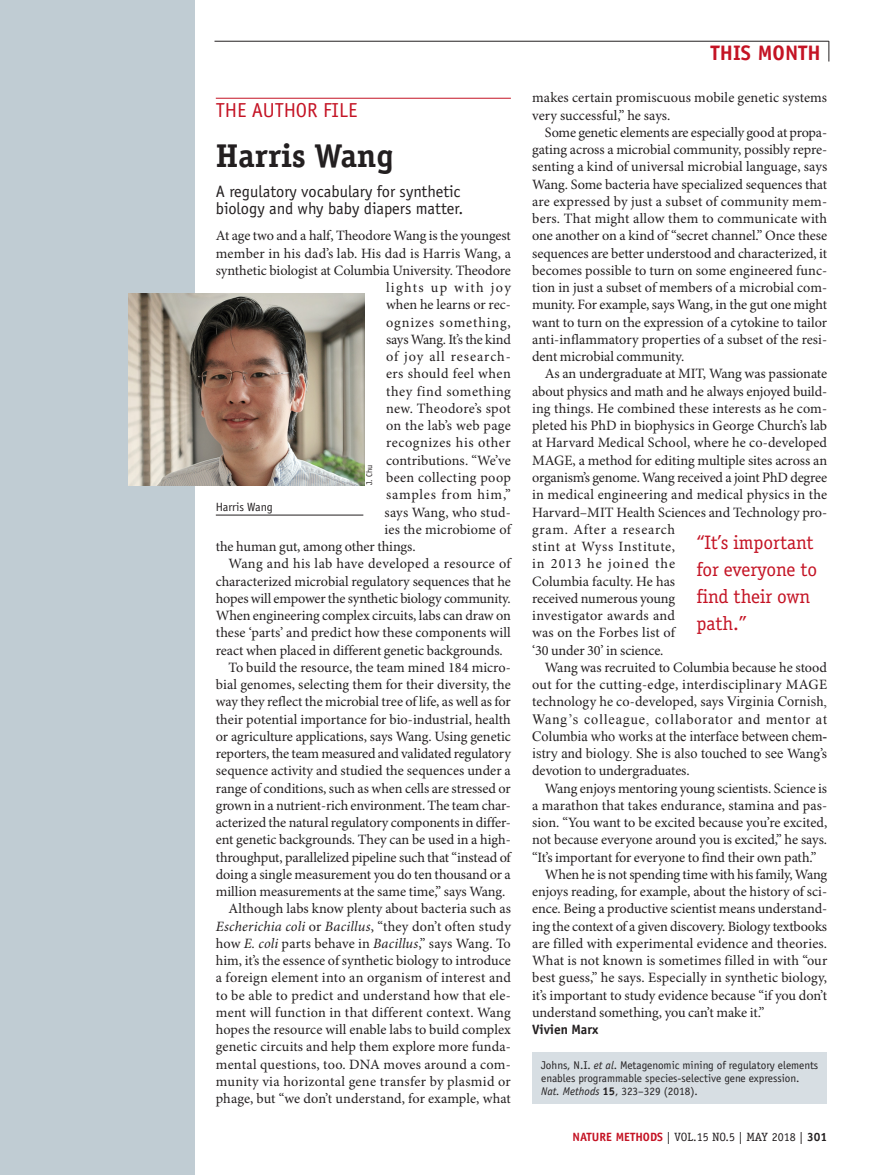
<style>
.page{position:relative;width:891px;height:1175px;background:#fff}
.page>*{position:absolute;margin:0;border:0;box-sizing:border-box;transform-origin:0 0}
.HEAD_large__serif{font:700 33px "Officina Serif Std";letter-spacing:-.005em;color:#231f20}
.t1{font:700 21px "Officina Sans Std";color:#c41324}
.TM-head_red_rule{font:20.25px "Officina Sans Std";color:#c41324}
.QUOTE{font:19.5px/27px "Officina Serif Std";letter-spacing:-.005em;color:#c41324}
.TM-Intro{font:16.5px/17.2px "Officina Sans Std";color:#231f20}
.TEXT_indent{font:14.25px/17.2px "Minion Pro";color:#231f20;text-align:justify}
.TEXT_1st{font:14.25px "Minion Pro";letter-spacing:.01em;color:#231f20}
.TEXT_1st-2{font:14.25px "Minion Pro";letter-spacing:-.01em;color:#231f20}
.TEXT_1st-3{font:14.25px "Minion Pro";letter-spacing:-.015em;color:#231f20}
.TEXT_1st-4{font:14.25px "Minion Pro";letter-spacing:.04em;color:#231f20}
.TEXT_1st-5{font:14.25px "Minion Pro";letter-spacing:.03em;color:#231f20}
.TEXT_1st-6{font:14.25px "Minion Pro";letter-spacing:.06em;color:#231f20}
.TEXT_1st-7{font:14.25px "Minion Pro";letter-spacing:.065em;color:#231f20}
.TEXT_1st-8{font:14.25px "Minion Pro";letter-spacing:.035em;color:#231f20}
.TEXT_1st-9{font:14.25px "Minion Pro";letter-spacing:.055em;color:#231f20}
.TEXT_1st-10{font:14.25px "Minion Pro";letter-spacing:.095em;color:#231f20}
.AUTHOR_res_high{font:700 13.5px "Officina Sans Std";letter-spacing:-.005em;color:#231f20}
.t2{font:12px "Officina Serif Std";color:#231f20}
.CAPTION_figure_rule{font:12px "Officina Sans Std";color:#231f20}
.REFS{font:11.25px/13.2px "Officina Sans Std";color:#231f20}
.CAPTION_photo_credit{font:8.25px "Officina Sans Std";color:#231f20}
.s1{font-style:italic}
.s2{font-family:"Times New Roman"}
.s3{font-weight:700}
.s4{font-family:"Officina Sans Std";font-weight:700;color:#c41324}
.s5{font-family:"Officina Sans Std";font-weight:700}
</style>
<div class="page">
<div style="left:0;top:0;width:195px;height:1174px;background:#c0ccd3"></div>
<hr style="left:215px;top:41px;width:614px;height:1px;background:#231f20">
<svg style="left:829px;top:41px;width:1px;height:21px"></svg>
<div style="left:533px;top:1052px;width:294px;height:51px;background:#d7dee3"></div>
<hr style="left:216px;top:98px;width:295px;height:1px;background:#c41324">
<img style="left:128px;top:293px;width:237px;height:192px">
<hr style="left:216px;top:515px;width:147px;height:1px;background:#231f20">
<p class="TM-head_red_rule" style="left:216px;top:98px;width:143px">THE AUTHOR FILE</p>
<p class="HEAD_large__serif" style="left:216px;top:135px;width:179px">Harris Wang</p>
<p class="TM-Intro" style="left:216px;top:183px;width:249px">A regulatory vocabulary for synthetic biology and why baby diapers matter.</p>
<p class="TEXT_1st-2" style="left:216px;top:227px;width:297px">At age two and a half, Theodore Wang is the youngest</p>
<p class="TEXT_1st" style="left:216px;top:244px;width:297px">member in his dad’s lab. His dad is Harris Wang, a</p>
<p class="TEXT_1st" style="left:216px;top:262px;width:297px">synthetic biologist at Columbia University. Theodore</p>
<p class="TEXT_1st-10" style="left:386px;top:279px;width:126px">lights up with joy</p>
<p class="TEXT_1st" style="left:386px;top:296px;width:126px">when he learns or rec-</p>
<p class="TEXT_1st-6" style="left:386px;top:313px;width:126px">ognizes something,</p>
<p class="TEXT_1st-3" style="left:386px;top:331px;width:126px">says Wang. It’s the kind</p>
<p class="TEXT_1st-7" style="left:386px;top:348px;width:126px">of joy all research-</p>
<p class="TEXT_1st" style="left:386px;top:365px;width:126px">ers should feel when</p>
<p class="TEXT_1st-8" style="left:386px;top:382px;width:126px">they find something</p>
<p class="TEXT_1st" style="left:386px;top:400px;width:126px">new. Theodore’s spot</p>
<p class="TEXT_1st" style="left:386px;top:417px;width:126px">on the lab’s web page</p>
<p class="TEXT_1st-4" style="left:386px;top:434px;width:126px">recognizes his other</p>
<p class="TEXT_1st" style="left:386px;top:451px;width:126px">contributions. “We’ve</p>
<p class="TEXT_1st-5" style="left:386px;top:469px;width:126px">been collecting poop</p>
<p class="TEXT_1st-9" style="left:386px;top:486px;width:126px">samples from him,”</p>
<p class="TEXT_1st" style="left:385px;top:503px;width:128px">says Wang, who stud-</p>
<p class="TEXT_1st" style="left:385px;top:520px;width:128px">ies the microbiome of</p>
<p class="TEXT_1st-2" style="left:216px;top:538px;width:201px">the human gut, among other things.</p>
<p class="TEXT_indent" style="left:216px;top:555px;width:297px;text-indent:13px">Wang and his lab have developed a resource of characterized microbial regulatory sequences that he hopes will empower the synthetic biology community.<br>When engineering complex circuits, labs can draw on these ‘parts’ and predict how these components will react when placed in different genetic backgrounds.</p>
<p class="TEXT_indent" style="left:216px;top:659px;width:297px;text-indent:13px">To build the resource, the team mined 184 micro&shy;bial genomes, selecting them for their diversity, the way they reflect the microbial tree of life, as well as for their potential importance for bio-industrial, health or agriculture applications, says Wang. Using genetic reporters, the team measured and validated regulatory sequence activity and studied the sequences under a range of conditions, such as when cells are stressed or grown in a nutrient-rich environment. The team char&shy;acterized the natural regulatory components in differ&shy;ent genetic backgrounds. They can be used in a high&shy;throughput, parallelized pipeline such that “instead of doing a single measurement you do ten thousand or a million measurements at the same time,” says Wang.</p>
<p class="TEXT_indent" style="left:216px;top:900px;width:297px;text-indent:13px">Although labs know plenty about bacteria such as <span class="s1">Escherichia coli</span> or <span class="s1">Bacillus</span>, “they don’t often study how <span class="s1">E. coli</span> parts behave in <span class="s1">Bacillus</span>,” says Wang. To him, it’s the essence of synthetic biology to introduce a foreign element into an organism of interest and to be able to predict and understand how that ele&shy;ment will function in that different context. Wang hopes the resource will enable labs to build complex genetic circuits and help them explore more funda&shy;mental questions, too. DNA moves around a com&shy;munity via horizontal gene transfer by plasmid or phage, but “we don’t understand, for example, what</p>
<p class="CAPTION_photo_credit" style="left:365px;top:485px;width:22px;rotate:-90deg">J. Chu</p>
<p class="CAPTION_figure_rule" style="left:216px;top:499px;width:59px">Harris Wang</p>
<h2 class="t1" style="left:711px;top:40px;width:112px">THIS MONTH</h2>
<p class="TEXT_indent" style="left:532px;top:90px;width:297px">makes certain promiscuous mobile genetic systems very successful,” he says.</p>
<p class="TEXT_indent" style="left:532px;top:124px;width:297px;text-indent:13px">Some genetic elements are especially good at propa&shy;gating across a microbial community, possibly repre&shy;senting a kind of universal microbial language, says Wang. Some bacteria have specialized sequences that are expressed by just a subset of community mem&shy;bers. That might allow them to communicate with one another on a kind of “secret channel.” Once these sequences are better understood and characterized, it becomes possible to turn on some engineered func&shy;tion in just a subset of members of a microbial com&shy;munity. For example, says Wang, in the gut one might want to turn on the expression of a cytokine to tailor anti-inflammatory properties of a subset of the resi&shy;dent microbial community.</p>
<p class="TEXT_indent" style="left:532px;top:366px;width:297px;text-align:left;text-indent:13px">As an undergraduate at MIT, Wang was passionate about physics and math and he always enjoyed build&shy;ing things. He combined these interests as he com&shy;pleted his PhD in biophysics in George Church’s lab at Harvard Medical School, where he co-developed MAGE, a method for editing multiple sites across an organism’s genome. Wang received a joint PhD degree in medical engineering and medical physics in the Harvard–MIT Health Sciences and Technology pro&shy;gram. After a research<br>stint at Wyss Institute,<br>in 2013 he joined the<br>Columbia faculty. He has<br>received numerous young<br>investigator awards and<br>was on the Forbes list of<br>‘30 under 30’ in science.</p>
<p class="TEXT_indent" style="left:532px;top:659px;width:297px;text-indent:13px">Wang was recruited to Columbia because he stood out for the cutting-edge, interdisciplinary MAGE technology he co-developed, says <span class="s2">Virginia Cornish, Wang’s colleague, collaborator and mentor at Columbia who works at the interface between chem&shy;istry and biology. She is also touched to see</span> Wang’s devotion to undergraduates.</p>
<p class="TEXT_indent" style="left:532px;top:780px;width:297px;text-indent:13px">Wang enjoys mentoring young scientists. Science is a marathon that takes endurance, stamina and pas&shy;sion. “You want to be excited because you’re excited, not because everyone around you is excited,” he says. “It’s important for everyone to find their own path.”</p>
<p class="TEXT_indent" style="left:532px;top:866px;width:297px;text-indent:13px">When he is not spending time with his family, Wang enjoys reading, for example, about the history of sci&shy;ence. Being a productive scientist means understand&shy;ing the context of a given discovery. Biology textbooks are filled with experimental evidence and theories.<br>What is not known is sometimes filled in with “our best guess,” he says. Especially in synthetic biology, it’s important to study evidence because “if you don’t understand something, you can’t make it.”</p>
<p class="AUTHOR_res_high" style="left:532px;top:1021px;width:68px">Vivien Marx</p>
<p class="QUOTE" style="left:696px;top:529px;width:122px">“It’s important for everyone to find their own path.”</p>
<p class="REFS" style="left:541px;top:1058px;width:279px">Johns, N.I. <span class="s1">et al</span>. Metagenomic mining of regulatory elements enables programmable species-selective gene expression.<br><span class="s1">Nat. Methods</span> <span class="s3">15</span>, 323–329 (2018).</p>
<p class="t2" style="left:573px;top:1130px;width:256px"><span class="s4">NATURE METHODS</span> | VOL.15 NO.5 | MAY 2018 | <span class="s5">301</span></p>
</div>
